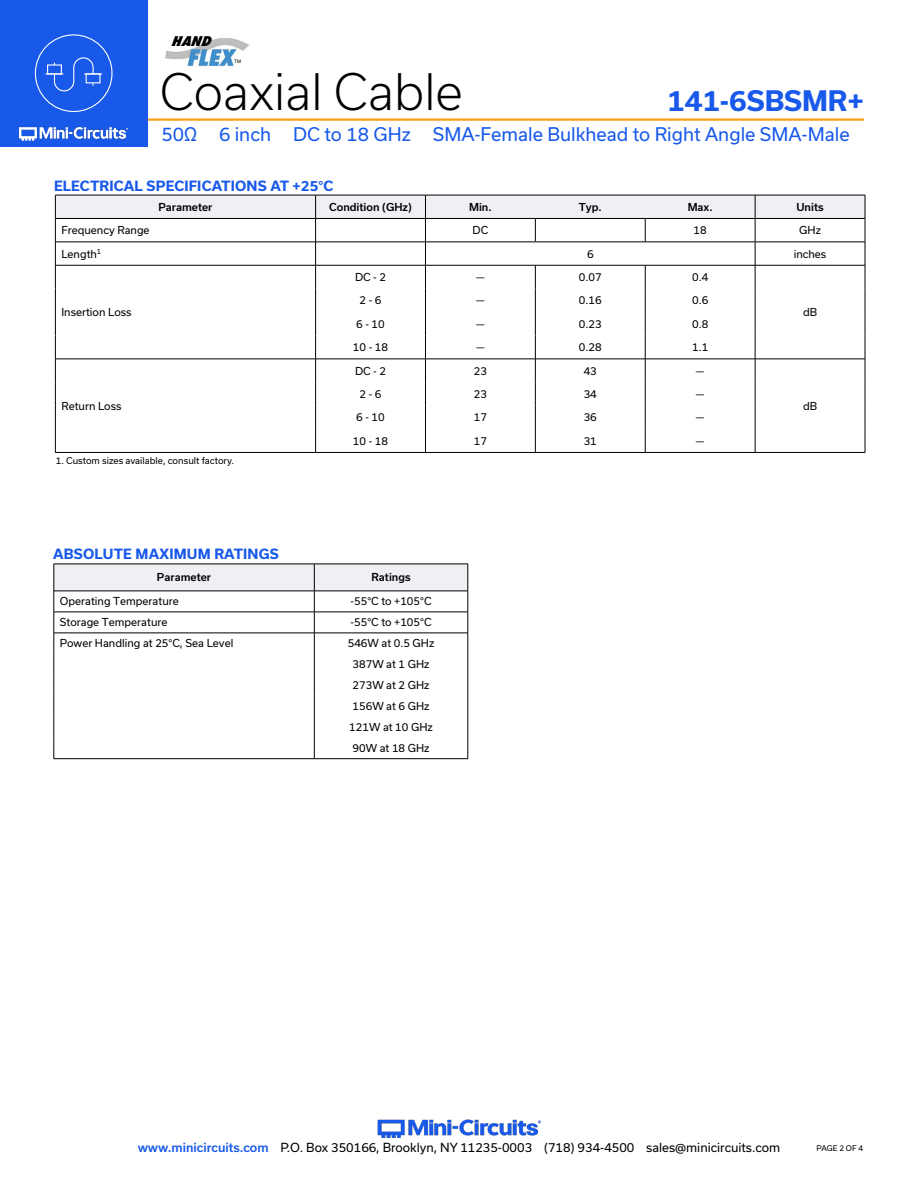
<style>
.page{position:relative;width:918px;height:1188px;background:#fff}
.page>*{position:absolute;margin:0;border:0;box-sizing:border-box;transform-origin:0 0}
.t1{font:300 48px "Usual";color:#000}
.t2{font:700 27px "Usual";color:#1859ea}
.t3{font:18px "Usual";color:#1859ea}
.Blue_Headers{font:700 13.5px "Usual";letter-spacing:.015em;color:#1859ea}
.t4{font:italic 800 condensed 13.05px "Futura";color:#000;scale:1.21 1}
.t5{font:12px "Usual";color:#000}
.Table_Body_Center{font:10.5px "Usual";color:#000}
.Table_Body_Left_Justified{font:10.5px "Usual";color:#000}
.Table_Header_Center{font:500 10.5px "Usual";color:#000}
.Notes{font:9px "Usual";color:#000}
.t6{font:7.5px "Usual";color:#000}
.t7{font:4.8px "Helvetica";color:#000}
.s1{font-weight:500;color:#1859ea}
</style>
<div class="page">
<img style="left:165px;top:38px;width:84px;height:29px">
<hr style="left:111px;top:118px;width:753px;height:3px;background:#faa21b">
<div style="left:0;top:0;width:147px;height:147px;background:#1859ea"></div>
<img style="left:18px;top:126px;width:111px;height:15px">
<div style="left:35px;top:34px;width:77px;height:78px;border:1px solid #fff;border-radius:50%"></div>
<svg style="left:46px;top:57px;width:56px;height:35px"></svg>
<img style="left:377px;top:1119px;width:164px;height:19px">
<hr style="left:755px;top:452px;width:110px;height:1px;background:#000">
<hr style="left:316px;top:452px;width:109px;height:1px;background:#000">
<hr style="left:425px;top:452px;width:110px;height:1px;background:#000">
<hr style="left:535px;top:452px;width:110px;height:1px;background:#000">
<svg style="left:55px;top:195px;width:811px;height:257px"></svg>
<hr style="left:645px;top:452px;width:110px;height:1px;background:#000">
<hr style="left:55px;top:452px;width:261px;height:1px;background:#000">
<div style="left:54px;top:564px;width:260px;height:27px;background:#efeff4"></div>
<div style="left:314px;top:564px;width:154px;height:27px;background:#efeff4"></div>
<hr style="left:314px;top:612px;width:154px;height:1px;background:#000">
<hr style="left:314px;top:633px;width:154px;height:1px;background:#000">
<hr style="left:314px;top:564px;width:154px;height:1px;background:#000">
<hr style="left:314px;top:591px;width:154px;height:1px;background:#000">
<hr style="left:54px;top:564px;width:260px;height:1px;background:#000">
<hr style="left:54px;top:591px;width:260px;height:1px;background:#000">
<hr style="left:54px;top:612px;width:260px;height:1px;background:#000">
<hr style="left:54px;top:633px;width:260px;height:1px;background:#000">
<svg style="left:314px;top:564px;width:1px;height:194px"></svg>
<svg style="left:54px;top:564px;width:1px;height:194px"></svg>
<hr style="left:54px;top:758px;width:260px;height:1px;background:#000">
<svg style="left:468px;top:564px;width:1px;height:195px"></svg>
<hr style="left:314px;top:758px;width:154px;height:1px;background:#000">
<p class="t4" style="left:171px;top:32px;width:39px">HAND</p>
<p class="t7" style="left:234px;top:58px;width:8px">TM</p>
<h1 class="t1" style="left:160px;top:64px;width:305px">Coaxial Cable</h1>
<h2 class="t2" style="left:667px;top:85px;width:198px">141-6SBSMR+</h2>
<h3 class="t3" style="left:161px;top:124px;width:690px">50Ω 6 inch DC to 18 GHz SMA-Female Bulkhead to Right Angle SMA-Male</h3>
<p class="Blue_Headers" style="left:54px;top:178px;width:281px">ELECTRICAL SPECIFICATIONS AT +25°C</p>
<p class="Table_Header_Center" style="left:158px;top:201px;width:56px">Parameter</p>
<p class="Table_Header_Center" style="left:329px;top:201px;width:84px">Condition (GHz)</p>
<p class="Table_Header_Center" style="left:469px;top:201px;width:24px">Min.</p>
<p class="Table_Header_Center" style="left:579px;top:201px;width:25px">Typ.</p>
<p class="Table_Header_Center" style="left:688px;top:201px;width:26px">Max.</p>
<p class="Table_Header_Center" style="left:796px;top:201px;width:29px">Units</p>
<p class="Table_Body_Left_Justified" style="left:61px;top:224px;width:90px">Frequency Range</p>
<p class="Table_Body_Center" style="left:473px;top:224px;width:17px">DC</p>
<p class="Table_Body_Center" style="left:694px;top:224px;width:15px">18</p>
<p class="Table_Body_Center" style="left:799px;top:224px;width:23px">GHz</p>
<p class="Table_Body_Left_Justified" style="left:61px;top:248px;width:41px">Length<sup>1</sup></p>
<p class="Table_Body_Center" style="left:587px;top:248px;width:8px">6</p>
<p class="Table_Body_Center" style="left:794px;top:248px;width:34px">inches</p>
<p class="Table_Body_Left_Justified" style="left:61px;top:306px;width:72px">Insertion Loss</p>
<p class="Table_Body_Left_Justified" style="left:61px;top:400px;width:62px">Return Loss</p>
<p class="Notes" style="left:56px;top:455px;width:180px">1. Custom sizes available, consult factory.</p>
<p class="Table_Body_Center" style="left:355px;top:271px;width:33px">DC - 2</p>
<p class="Table_Body_Center" style="left:476px;top:271px;width:10px">—</p>
<p class="Table_Body_Center" style="left:579px;top:271px;width:24px">0.07</p>
<p class="Table_Body_Center" style="left:692px;top:271px;width:18px">0.4</p>
<p class="Table_Body_Center" style="left:360px;top:294px;width:23px">2 - 6</p>
<p class="Table_Body_Center" style="left:476px;top:294px;width:10px">—</p>
<p class="Table_Body_Center" style="left:579px;top:294px;width:24px">0.16</p>
<p class="Table_Body_Center" style="left:692px;top:294px;width:18px">0.6</p>
<p class="Table_Body_Center" style="left:356px;top:318px;width:30px">6 - 10</p>
<p class="Table_Body_Center" style="left:476px;top:318px;width:10px">—</p>
<p class="Table_Body_Center" style="left:579px;top:318px;width:24px">0.23</p>
<p class="Table_Body_Center" style="left:692px;top:318px;width:18px">0.8</p>
<p class="Table_Body_Center" style="left:353px;top:341px;width:37px">10 - 18</p>
<p class="Table_Body_Center" style="left:476px;top:341px;width:10px">—</p>
<p class="Table_Body_Center" style="left:579px;top:341px;width:24px">0.28</p>
<p class="Table_Body_Center" style="left:692px;top:341px;width:18px">1.1</p>
<p class="Table_Body_Center" style="left:355px;top:365px;width:33px">DC - 2</p>
<p class="Table_Body_Center" style="left:474px;top:365px;width:15px">23</p>
<p class="Table_Body_Center" style="left:584px;top:365px;width:15px">43</p>
<p class="Table_Body_Center" style="left:696px;top:365px;width:10px">—</p>
<p class="Table_Body_Center" style="left:360px;top:388px;width:23px">2 - 6</p>
<p class="Table_Body_Center" style="left:474px;top:388px;width:15px">23</p>
<p class="Table_Body_Center" style="left:584px;top:388px;width:15px">34</p>
<p class="Table_Body_Center" style="left:696px;top:388px;width:10px">—</p>
<p class="Table_Body_Center" style="left:356px;top:411px;width:30px">6 - 10</p>
<p class="Table_Body_Center" style="left:474px;top:411px;width:15px">17</p>
<p class="Table_Body_Center" style="left:584px;top:411px;width:15px">36</p>
<p class="Table_Body_Center" style="left:696px;top:411px;width:10px">—</p>
<p class="Table_Body_Center" style="left:353px;top:435px;width:37px">10 - 18</p>
<p class="Table_Body_Center" style="left:474px;top:435px;width:15px">17</p>
<p class="Table_Body_Center" style="left:584px;top:435px;width:15px">31</p>
<p class="Table_Body_Center" style="left:696px;top:435px;width:10px">—</p>
<p class="Blue_Headers" style="left:53px;top:547px;width:227px">ABSOLUTE MAXIMUM RATINGS</p>
<p class="Table_Header_Center" style="left:157px;top:571px;width:56px">Parameter</p>
<p class="Table_Header_Center" style="left:372px;top:571px;width:41px">Ratings</p>
<p class="Table_Body_Left_Justified" style="left:60px;top:595px;width:120px">Operating Temperature</p>
<p class="Table_Body_Center" style="left:351px;top:595px;width:83px">-55°C to +105°C</p>
<p class="Table_Body_Left_Justified" style="left:60px;top:616px;width:109px">Storage Temperature</p>
<p class="Table_Body_Center" style="left:351px;top:616px;width:83px">-55°C to +105°C</p>
<p class="Table_Body_Left_Justified" style="left:60px;top:637px;width:175px">Power Handling at 25°C, Sea Level</p>
<p class="Table_Body_Center" style="left:348px;top:637px;width:88px">546W at 0.5 GHz</p>
<p class="Table_Body_Center" style="left:353px;top:658px;width:79px">387W at 1 GHz</p>
<p class="Table_Body_Center" style="left:353px;top:679px;width:79px">273W at 2 GHz</p>
<p class="Table_Body_Center" style="left:353px;top:700px;width:79px">156W at 6 GHz</p>
<p class="Table_Body_Center" style="left:349px;top:721px;width:85px">121W at 10 GHz</p>
<p class="Table_Body_Center" style="left:353px;top:742px;width:79px">90W at 18 GHz</p>
<p class="Table_Body_Center" style="left:803px;top:306px;width:16px">dB</p>
<p class="Table_Body_Center" style="left:803px;top:400px;width:16px">dB</p>
<p class="t5" style="left:138px;top:1141px;width:644px"><span class="s1">www.minicircuits.com</span> P.O. Box 350166, Brooklyn, NY 11235-0003 (718) 934-4500 sales@minicircuits.com</p>
<p class="t6" style="left:817px;top:1144px;width:48px">PAGE 2 OF 4</p>
</div>
